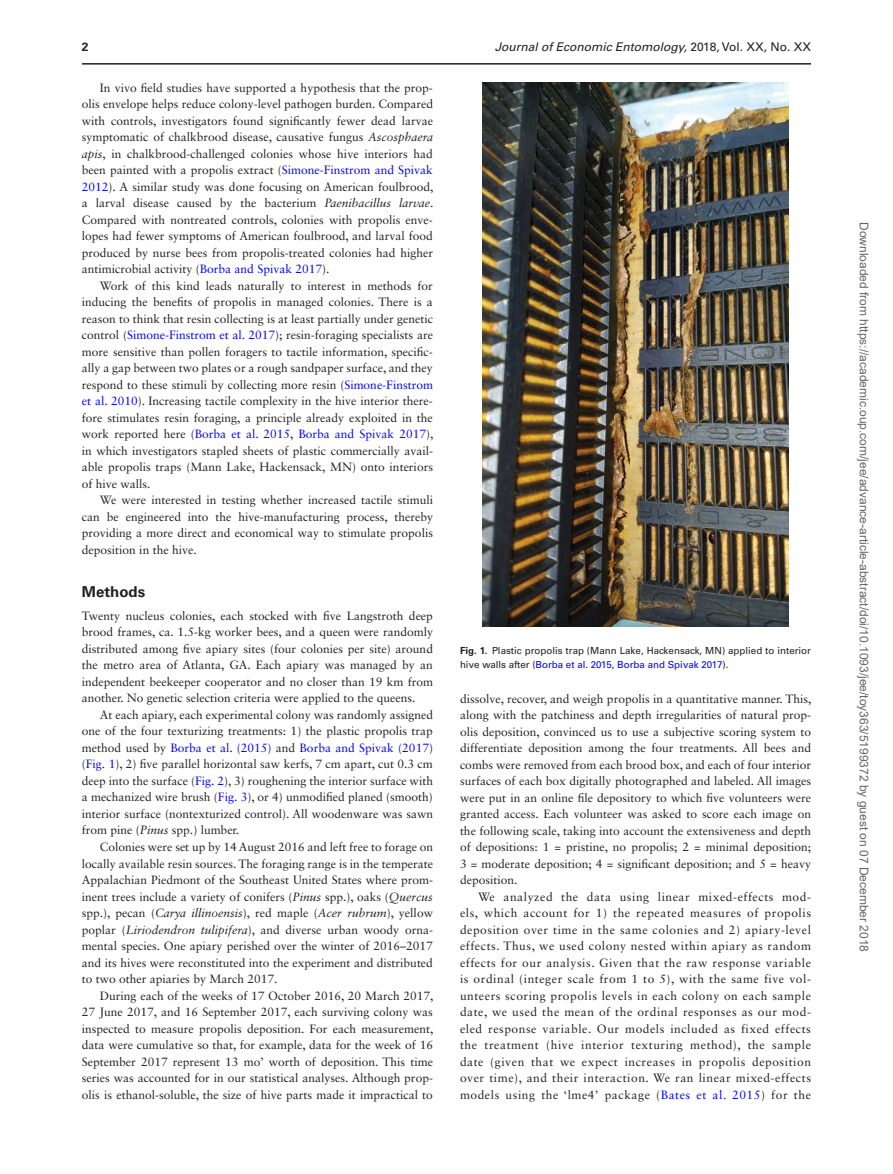
<style>
.page{position:relative;width:893px;height:1174px;background:#fff}
.page>*{position:absolute;margin:0;border:0;box-sizing:border-box;transform-origin:0 0}
.t1{font:700 15px "Univers LT Std";color:#231f20}
.t2{font:12px/16.5px "Sabon LT Std";color:#231f20;text-align:justify}
.t3{font:12px "Arial";color:#666}
.t4{font:italic 12px "Univers LT Std";color:#231f20}
.t5{font:700 12px "Univers LT Std";color:#231f20}
.t6{font:9.75px/14.2px "Univers LT Std";color:#231f20}
.s1{font-style:italic}
.s2{color:#00f}
.s3{font-style:normal}
.s4{font-weight:700}
</style>
<div class="page">
<img style="left:482px;top:82px;width:306px;height:544px">
<hr style="left:82px;top:63px;width:729px;height:2px;background:#231f20">
<p class="t5" style="left:82px;top:40px;width:8px">2</p>
<p class="t2" style="left:82px;top:79px;width:353px;text-indent:18px">In vivo field studies have supported a hypothesis that the prop&shy;olis envelope helps reduce colony-level pathogen burden. Compared with controls, investigators found significantly fewer dead larvae symptomatic of chalkbrood disease, causative fungus <span class="s1">Ascosphaera apis</span>, in chalkbrood-challenged colonies whose hive interiors had been painted with a propolis extract (<span class="s2">Simone-Finstrom and Spivak 2012</span>). A similar study was done focusing on American foulbrood, a larval disease caused by the bacterium <span class="s1">Paenibacillus larvae</span>.<br>Compared with nontreated controls, colonies with propolis enve&shy;lopes had fewer symptoms of American foulbrood, and larval food produced by nurse bees from propolis-treated colonies had higher antimicrobial activity (<span class="s2">Borba and Spivak 2017</span>).</p>
<p class="t2" style="left:82px;top:277px;width:353px;text-indent:18px">Work of this kind leads naturally to interest in methods for inducing the benefits of propolis in managed colonies. There is a reason to think that resin collecting is at least partially under genetic control (<span class="s2">Simone-Finstrom et al. 2017</span>); resin-foraging specialists are more sensitive than pollen foragers to tactile information, specific&shy;ally a gap between two plates or a rough sandpaper surface, and they respond to these stimuli by collecting more resin (<span class="s2">Simone-Finstrom et al. 2010</span>). Increasing tactile complexity in the hive interior there&shy;fore stimulates resin foraging, a principle already exploited in the work reported here (<span class="s2">Borba et al. 2015</span>, <span class="s2">Borba and Spivak 2017</span>), in which investigators stapled sheets of plastic commercially avail&shy;able propolis traps (Mann Lake, Hackensack, MN) onto interiors of hive walls.</p>
<p class="t2" style="left:82px;top:492px;width:353px;text-indent:18px">We were interested in testing whether increased tactile stimuli can be engineered into the hive-manufacturing process, thereby providing a more direct and economical way to stimulate propolis deposition in the hive.</p>
<p class="t1" style="left:82px;top:583px;width:65px">Methods</p>
<p class="t2" style="left:82px;top:607px;width:353px">Twenty nucleus colonies, each stocked with five Langstroth deep brood frames, ca. 1.5-kg worker bees, and a queen were randomly distributed among five apiary sites (four colonies per site) around the metro area of Atlanta, GA. Each apiary was managed by an independent beekeeper cooperator and no closer than 19 km from another. No genetic selection criteria were applied to the queens.</p>
<p class="t2" style="left:82px;top:706px;width:353px;text-indent:18px">At each apiary, each experimental colony was randomly assigned one of the four texturizing treatments: 1) the plastic propolis trap method used by <span class="s2">Borba et al. (2015)</span> and <span class="s2">Borba and Spivak (2017) </span>(<span class="s2">Fig. 1</span>), 2) five parallel horizontal saw kerfs, 7 cm apart, cut 0.3 cm deep into the surface (<span class="s2">Fig. 2</span>), 3) roughening the interior surface with a mechanized wire brush (<span class="s2">Fig. 3</span>), or 4) unmodified planed (smooth) interior surface (nontexturized control). All woodenware was sawn from pine (<span class="s1">Pinus</span> spp.) lumber.</p>
<p class="t2" style="left:82px;top:838px;width:353px;text-indent:18px">Colonies were set up by 14 August 2016 and left free to forage on locally available resin sources. The foraging range is in the temperate Appalachian Piedmont of the Southeast United States where prom&shy;inent trees include a variety of conifers (<span class="s1">Pinus</span> spp.), oaks (<span class="s1">Quercus </span>spp.), pecan (<span class="s1">Carya illinoensis</span>), red maple (<span class="s1">Acer rubrum</span>), yellow poplar (<span class="s1">Liriodendron tulipifera</span>), and diverse urban woody orna&shy;mental species. One apiary perished over the winter of 2016–2017 and its hives were reconstituted into the experiment and distributed to two other apiaries by March 2017.</p>
<p class="t2" style="left:82px;top:987px;width:353px;text-indent:18px">During each of the weeks of 17 October 2016, 20 March 2017, 27 June 2017, and 16 September 2017, each surviving colony was inspected to measure propolis deposition. For each measurement, data were cumulative so that, for example, data for the week of 16<br>September 2017 represent 13 mo’ worth of deposition. This time series was accounted for in our statistical analyses. Although prop&shy;olis is ethanol-soluble, the size of hive parts made it impractical to</p>
<p class="t4" style="left:495px;top:40px;width:318px">Journal of Economic Entomology, <span class="s3">2018, Vol. XX, No. XX</span></p>
<p class="t6" style="left:460px;top:643px;width:353px"><span class="s4">Fig. 1.</span> Plastic propolis trap (Mann Lake, Hackensack, MN) applied to interior hive walls after (<span class="s2">Borba et al. 2015</span>, <span class="s2">Borba and Spivak 2017</span>).</p>
<p class="t2" style="left:460px;top:690px;width:353px">dissolve, recover, and weigh propolis in a quantitative manner. This, along with the patchiness and depth irregularities of natural prop&shy;olis deposition, convinced us to use a subjective scoring system to differentiate deposition among the four treatments. All bees and combs were removed from each brood box, and each of four interior surfaces of each box digitally photographed and labeled. All images were put in an online file depository to which five volunteers were granted access. Each volunteer was asked to score each image on the following scale, taking into account the extensiveness and depth of depositions: 1 = pristine, no propolis; 2 = minimal deposition; 3 = moderate deposition; 4 = significant deposition; and 5 = heavy deposition.</p>
<p class="t2" style="left:460px;top:888px;width:353px;text-indent:18px">We analyzed the data using linear mixed-effects mod&shy;els, which account for 1) the repeated measures of propolis deposition over time in the same colonies and 2) apiary-level effects. Thus, we used colony nested within apiary as random effects for our analysis. Given that the raw response variable is ordinal (integer scale from 1 to 5), with the same five vol&shy;unteers scoring propolis levels in each colony on each sample date, we used the mean of the ordinal responses as our mod&shy;eled response variable. Our models included as fixed effects the treatment (hive interior texturing method), the sample date (given that we expect increases in propolis deposition over time), and their interaction. We ran linear mixed-effects models using the ‘lme4’ package (<span class="s2">Bates et al. 2015</span>) for the</p>
<p class="t3" style="left:868px;top:222px;width:732px;rotate:90deg">Downloaded from https://academic.oup.com/jee/advance-article-abstract/doi/10.1093/jee/toy363/5199372 by guest on 07 December 2018</p>
</div>
